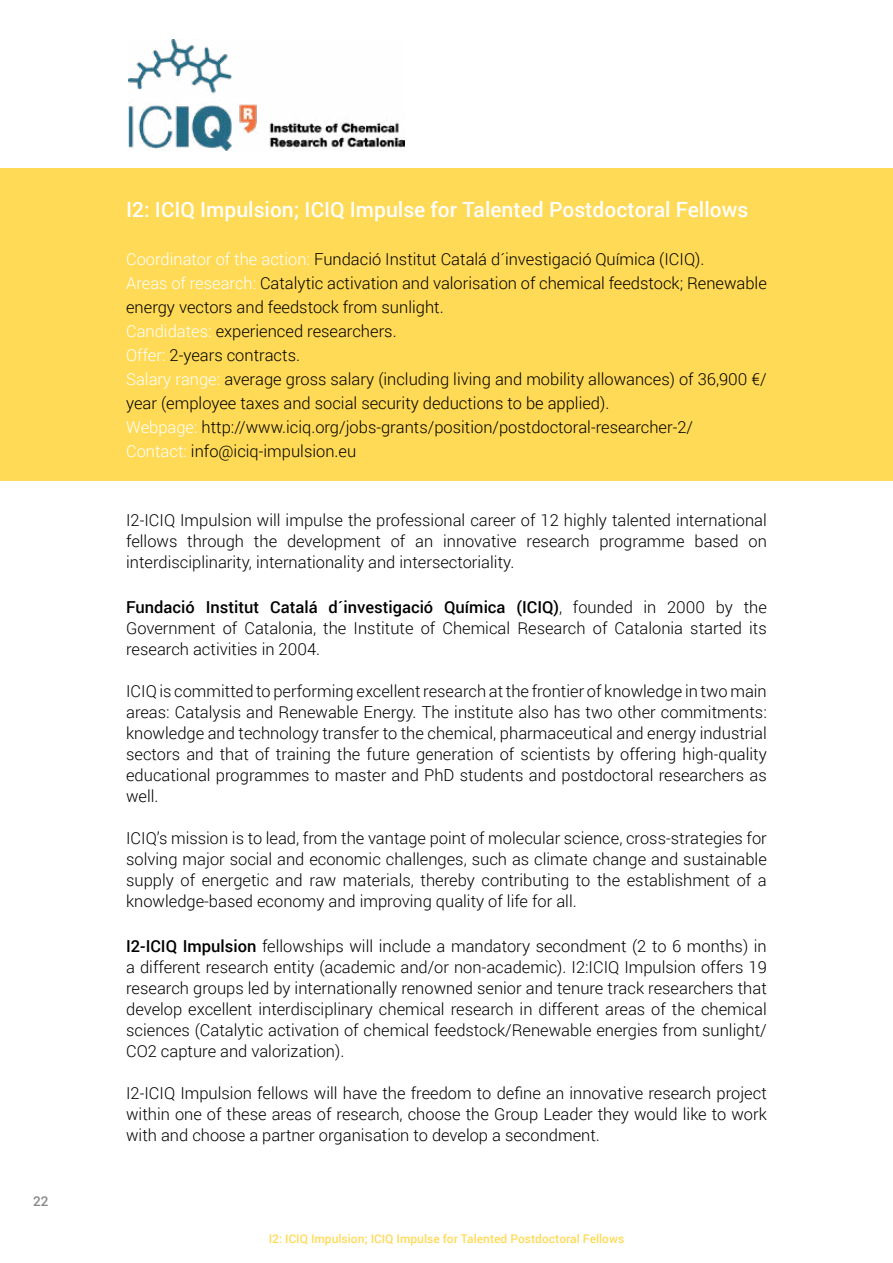
<style>
.page{position:relative;width:893px;height:1263px;background:#fff}
.page>*{position:absolute;margin:0;border:0;box-sizing:border-box;transform-origin:0 0}
.t1{font:500 21px "Roboto";color:#fff}
.t2{font:300 16.5px/21px "Roboto";color:#000;text-align:justify}
.t3{font:500 13.5px "Roboto";color:#87888a}
.t4{font:500 12px "Roboto";color:#ffda56}
.s1{color:#fff}
.s2{font-weight:500}
</style>
<div class="page">
<div style="left:0;top:168px;width:893px;height:312px;background:#ffda56"></div>
<img style="left:129px;top:39px;width:275px;height:111px">
<p class="t3" style="left:33px;top:1192px;width:17px">22</p>
<p class="t1" style="left:126px;top:194px;width:624px">I2: ICIQ Impulsion; ICIQ Impulse for Talented Postdoctoral Fellows</p>
<p class="t2" style="left:126px;top:246px;width:642px;line-height:24px;text-align:left"><span class="s1">Coordinator of the action:</span> Fundació Institut Catalá d´investigació Química (ICIQ).<br><span class="s1">Areas of research:</span> Catalytic activation and valorisation of chemical feedstock; Renewable energy vectors and feedstock from sunlight.<br><span class="s1">Candidates:</span> experienced researchers.<br><span class="s1">Offer:</span> 2-years contracts.<br><span class="s1">Salary range:</span> average gross salary (including living and mobility allowances) of 36,900 €/ year (employee taxes and social security deductions to be applied).<br><span class="s1">Webpage:</span> http://www.iciq.org/jobs-grants/position/postdoctoral-researcher-2/<br><span class="s1">Contact:</span> info@iciq-impulsion.eu</p>
<p class="t2" style="left:126px;top:509px;width:642px">I2-ICIQ Impulsion will impulse the professional career of 12 highly talented international fellows through the development of an innovative research programme based on interdisciplinarity, internationality and intersectoriality.</p>
<p class="t2" style="left:126px;top:596px;width:642px"><span class="s2">Fundació Institut Catalá d´investigació Química (ICIQ)</span>, founded in 2000 by the Government of Catalonia, the Institute of Chemical Research of Catalonia started its research activities in 2004.</p>
<p class="t2" style="left:126px;top:680px;width:642px">ICIQ is committed to performing excellent research at the frontier of knowledge in two main areas: Catalysis and Renewable Energy. The institute also has two other commitments: knowledge and technology transfer to the chemical, pharmaceutical and energy industrial sectors and that of training the future generation of scientists by offering high-quality educational programmes to master and PhD students and postdoctoral researchers as well.</p>
<p class="t2" style="left:126px;top:827px;width:642px">ICIQ’s mission is to lead, from the vantage point of molecular science, cross-strategies for solving major social and economic challenges, such as climate change and sustainable supply of energetic and raw materials, thereby contributing to the establishment of a knowledge-based economy and improving quality of life for all.</p>
<p class="t2" style="left:126px;top:935px;width:642px"><span class="s2">I2-ICIQ Impulsion</span> fellowships will include a mandatory secondment (2 to 6 months) in a different research entity (academic and/or non-academic). I2:ICIQ Impulsion offers 19 research groups led by internationally renowned senior and tenure track researchers that develop excellent interdisciplinary chemical research in different areas of the chemical sciences (Catalytic activation of chemical feedstock/Renewable energies from sunlight/ CO2 capture and valorization).</p>
<p class="t2" style="left:126px;top:1082px;width:642px">I2-ICIQ Impulsion fellows will have the freedom to define an innovative research project within one of these areas of research, choose the Group Leader they would like to work with and choose a partner organisation to develop a secondment.</p>
<p class="t4" style="left:269px;top:1230px;width:357px">I2: ICIQ Impulsion; ICIQ Impulse for Talented Postdoctoral Fellows</p>
</div>
